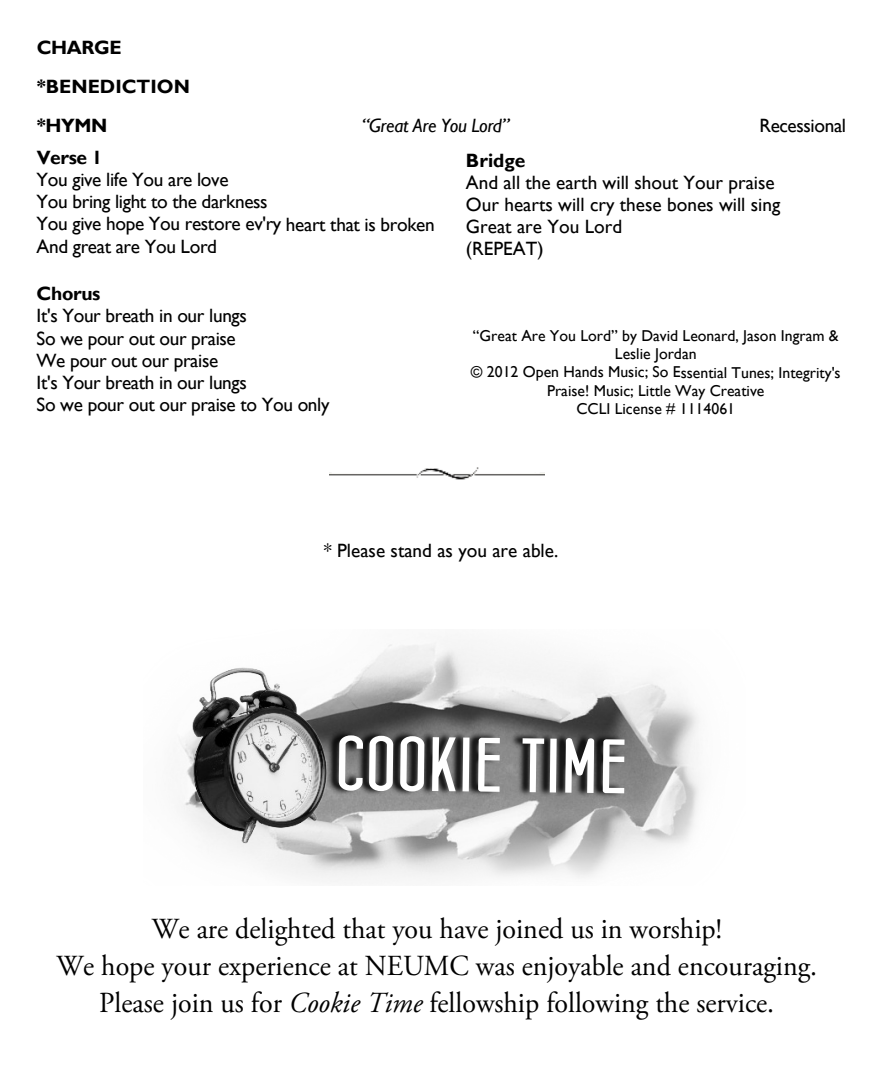
<style>
.page{position:relative;width:882px;height:1071px;background:#fff}
.page>*{position:absolute;margin:0;border:0;box-sizing:border-box;transform-origin:0 0}
.t1{font:76.83px "Concurso Italian BTN Bold";color:#fff;scale:1.1 1}
.t2{font:29.05px/36.9px "Adobe Garamond Pro";color:#000;text-align:center;scale:.96 1}
.t3{font:19.25px/22.2px "Gill Sans";letter-spacing:-.015em;color:#000}
.t4{font:700 19.25px/38.9px "Gill Sans";letter-spacing:-.015em;color:#000}
.t5{font:italic 19.25px "Gill Sans";letter-spacing:-.02em;color:#000}
.t6{font:15.75px/18.2px "Gill Sans";color:#000;text-align:center}
.s1{font-style:italic}
</style>
<div class="page">
<img style="left:179px;top:642px;width:521px;height:240px">
<img style="left:337px;top:705px;width:330px;height:115px">
<img style="left:185px;top:664px;width:152px;height:180px">
<img style="left:330px;top:467px;width:215px;height:13px">
<p class="t4" style="left:37px;top:31px;width:155px">CHARGE *BENEDICTION *HYMN</p>
<p class="t5" style="left:362px;top:119px;width:149px">“Great Are You Lord”</p>
<p class="t3" style="left:759px;top:117px;width:88px">Recessional</p>
<p class="t4" style="left:37px;top:140px;width:67px">Verse 1</p>
<p class="t3" style="left:37px;top:170px;width:400px">You give life You are love<br>You bring light to the darkness<br>You give hope You restore ev'ry heart that is broken<br>And great are You Lord</p>
<p class="t4" style="left:37px;top:276px;width:65px">Chorus</p>
<p class="t3" style="left:37px;top:307px;width:294px">It's Your breath in our lungs<br>So we pour out our praise<br>We pour out our praise<br>It's Your breath in our lungs<br>So we pour out our praise to You only</p>
<p class="t4" style="left:466px;top:143px;width:61px">Bridge</p>
<p class="t3" style="left:466px;top:173px;width:316px">And all the earth will shout Your praise<br>Our hearts will cry these bones will sing<br>Great are You Lord<br>(REPEAT)</p>
<p class="t6" style="left:471px;top:328px;width:371px">“Great Are You Lord” by David Leonard, Jason Ingram &amp; Leslie Jordan<br>© 2012 Open Hands Music; So Essential Tunes; Integrity's Praise! Music; Little Way Creative<br>CCLI License # 1114061</p>
<p class="t3" style="left:324px;top:541px;width:236px">* Please stand as you are able.</p>
<h1 class="t1" style="left:338px;top:726px;width:265px;rotate:1deg">COOKIE TIME</h1>
<h2 class="t2" style="left:56px;top:913px;width:794px">We are delighted that you have joined us in worship!<br>We hope your experience at NEUMC was enjoyable and encouraging.<br>Please join us for <span class="s1">Cookie Time</span> fellowship following the service.</h2>
</div>
